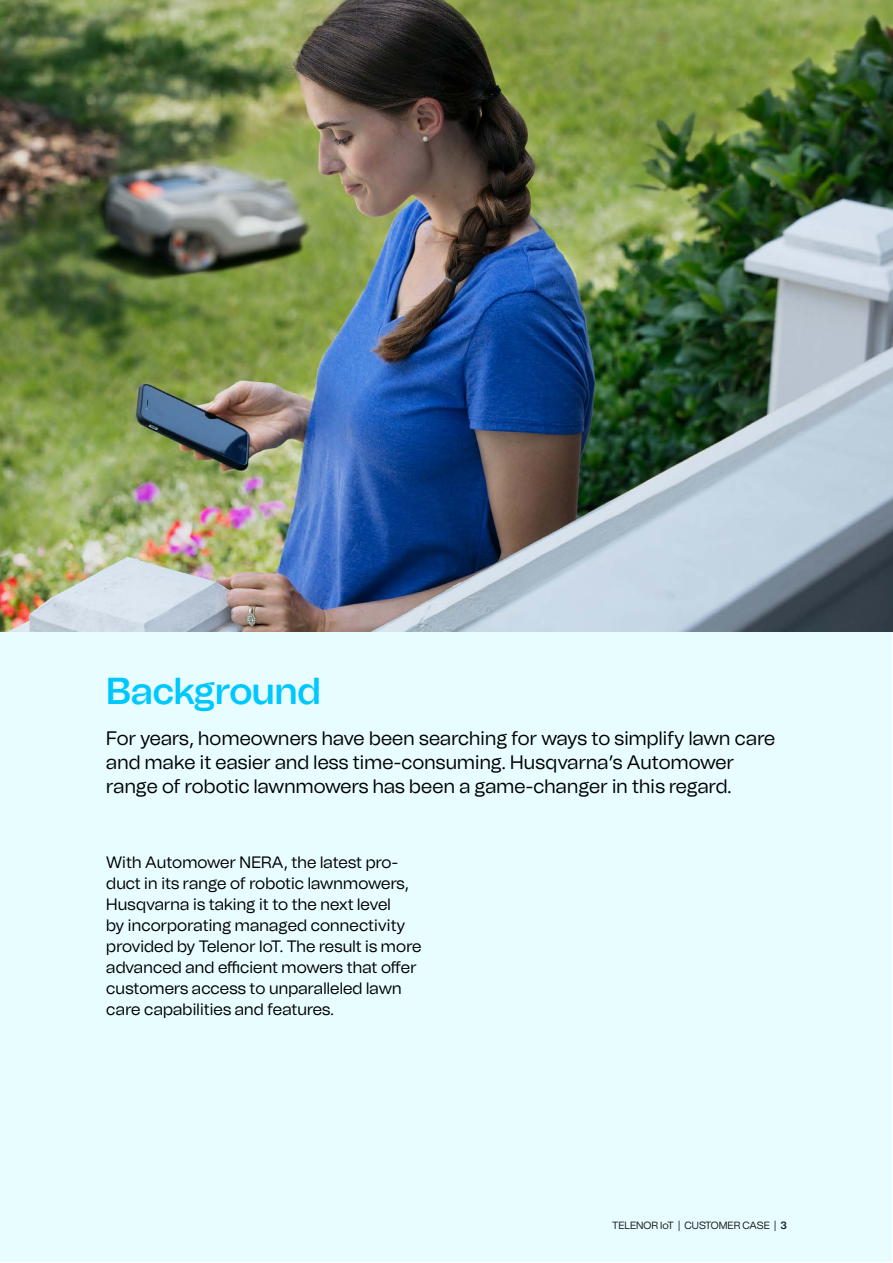
<style>
.page{position:relative;width:893px;height:1263px;background:#fff}
.page>*{position:absolute;margin:0;border:0;box-sizing:border-box;transform-origin:0 0}
.t1{font:500 37.5px "Telenor Evolution";color:#00c8ff}
.t2{font:300 19.5px/24px "Telenor Evolution";letter-spacing:.01em;color:#000}
.t3{font:300 16.5px/21px "Telenor Evolution";letter-spacing:.01em;color:#000}
.t4{font:300 10.5px "Telenor Evolution";color:#1a1a1a}
.s1{font-weight:500}
</style>
<div class="page">
<div style="left:1px;top:632px;width:891px;height:630px;background:#e8fdff"></div>
<img style="left:0;top:0;width:893px;height:631px">
<h1 class="t1" style="left:106px;top:668px;width:216px">Background</h1>
<p class="t2" style="left:106px;top:727px;width:670px">For years, homeowners have been searching for ways to simplify lawn care and make it easier and less time-consuming. Husqvarna’s Automower range of robotic lawnmowers has been a game-changer in this regard.</p>
<p class="t3" style="left:106px;top:852px;width:317px">With Automower NERA, the latest pro&shy;duct in its range of robotic lawnmowers, Husqvarna is taking it to the next level<br>by incorporating managed connectivity provided by Telenor IoT. The result is more advanced and efficient mowers that offer customers access to unparalleled lawn care capabilities and features.</p>
<p class="t4" style="left:612px;top:1219px;width:176px">TELENOR IoT | CUSTOMER CASE | <span class="s1">3</span></p>
</div>
